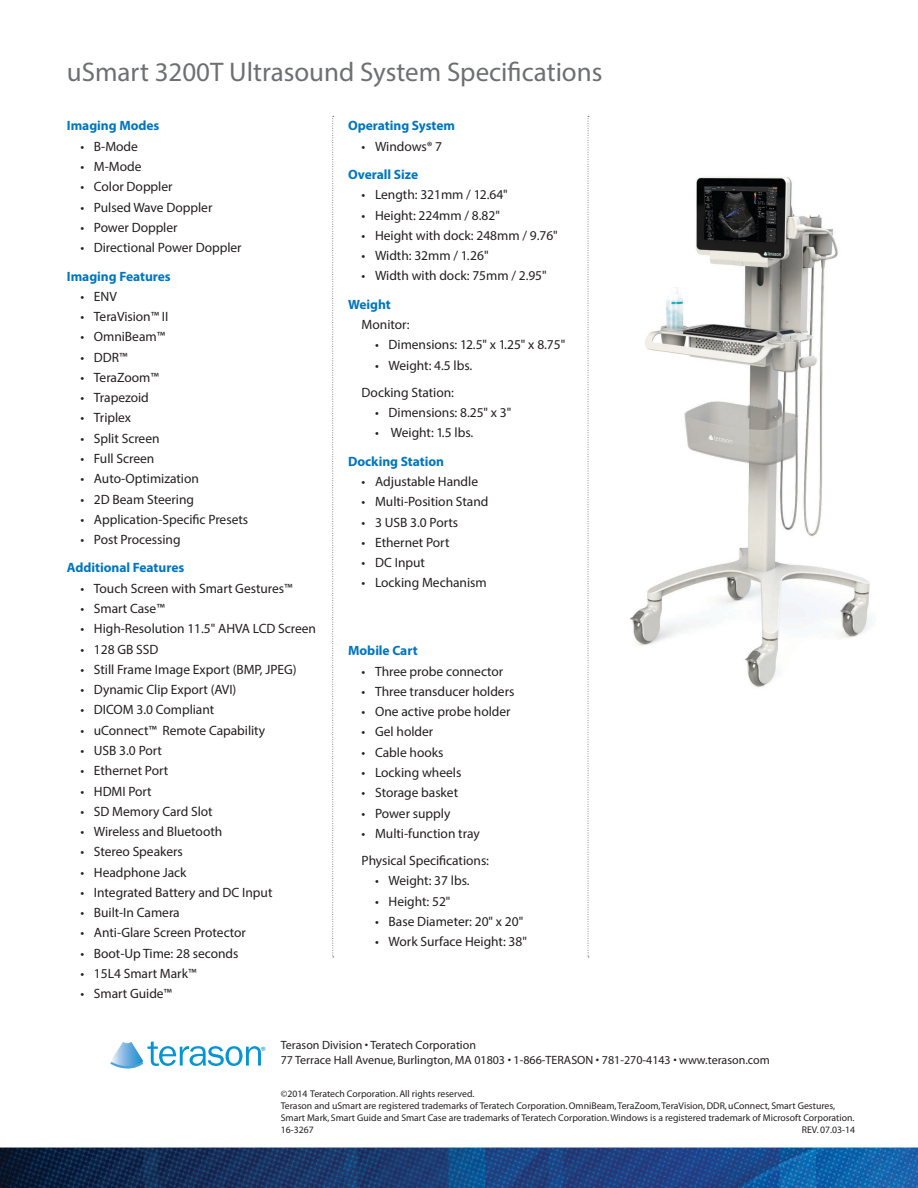
<style>
.page{position:relative;width:918px;height:1188px;background:#fff}
.page>*{position:absolute;margin:0;border:0;box-sizing:border-box;transform-origin:0 0}
.t1{font:27px "Myriad Pro";color:#6d6f71}
.t2{font:13.5px/27.3px "Myriad Pro";letter-spacing:-.005em;color:#231f20}
.t3{font:700 13.5px "Myriad Pro";letter-spacing:-.005em;color:#0076c0}
.t4{font:12px/14.4px "Myriad";color:#231f20}
.t5{font:12px "Myriad Pro";color:#0695d3}
.t6{font:12px "Myriad Pro";color:#fff}
.t7{font:9.75px/12px "Myriad";color:#231f20}
</style>
<div class="page">
<img style="left:630px;top:176px;width:240px;height:512px">
<svg style="left:332px;top:116px;width:2px;height:842px"></svg>
<svg style="left:588px;top:116px;width:1px;height:842px"></svg>
<img style="left:0;top:1148px;width:918px;height:40px">
<svg style="left:110px;top:1042px;width:151px;height:27px"></svg>
<h1 class="t1" style="left:67px;top:55px;width:537px">uSmart 3200T Ultrasound System Specifications</h1>
<p class="t3" style="left:67px;top:117px;width:94px">Imaging Modes</p>
<p class="t2" style="left:80px;top:132px;width:59px">• B-Mode</p>
<p class="t2" style="left:80px;top:153px;width:63px">• M-Mode</p>
<p class="t2" style="left:80px;top:173px;width:94px">• Color Doppler</p>
<p class="t2" style="left:80px;top:193px;width:134px">• Pulsed Wave Doppler</p>
<p class="t2" style="left:80px;top:213px;width:99px">• Power Doppler</p>
<p class="t2" style="left:80px;top:234px;width:163px">• Directional Power Doppler</p>
<p class="t3" style="left:67px;top:267px;width:105px">Imaging Features</p>
<p class="t2" style="left:80px;top:282px;width:38px">• ENV</p>
<p class="t2" style="left:80px;top:303px;width:89px">• TeraVision™ II</p>
<p class="t2" style="left:80px;top:323px;width:86px">• OmniBeam™</p>
<p class="t2" style="left:80px;top:343px;width:48px">• DDR™</p>
<p class="t2" style="left:80px;top:364px;width:80px">• TeraZoom™</p>
<p class="t2" style="left:80px;top:384px;width:70px">• Trapezoid</p>
<p class="t2" style="left:80px;top:404px;width:52px">• Triplex</p>
<p class="t2" style="left:80px;top:424px;width:81px">• Split Screen</p>
<p class="t2" style="left:80px;top:445px;width:75px">• Full Screen</p>
<p class="t2" style="left:80px;top:465px;width:120px">• Auto-Optimization</p>
<p class="t2" style="left:80px;top:485px;width:115px">• 2D Beam Steering</p>
<p class="t2" style="left:80px;top:505px;width:169px">• Application-Specific Presets</p>
<p class="t2" style="left:80px;top:526px;width:102px">• Post Processing</p>
<p class="t3" style="left:67px;top:559px;width:119px">Additional Features</p>
<p class="t2" style="left:80px;top:574px;width:214px">• Touch Screen with Smart Gestures™</p>
<p class="t2" style="left:80px;top:595px;width:86px">• Smart Case™</p>
<p class="t2" style="left:80px;top:615px;width:237px">• High-Resolution 11.5" AHVA LCD Screen</p>
<p class="t2" style="left:80px;top:635px;width:79px">• 128 GB SSD</p>
<p class="t2" style="left:80px;top:655px;width:218px">• Still Frame Image Export (BMP, JPEG)</p>
<p class="t2" style="left:80px;top:676px;width:157px">• Dynamic Clip Export (AVI)</p>
<p class="t2" style="left:80px;top:696px;width:135px">• DICOM 3.0 Compliant</p>
<p class="t2" style="left:80px;top:716px;width:186px">• uConnect™ Remote Capability</p>
<p class="t2" style="left:80px;top:737px;width:83px">• USB 3.0 Port</p>
<p class="t2" style="left:80px;top:757px;width:89px">• Ethernet Port</p>
<p class="t2" style="left:80px;top:777px;width:73px">• HDMI Port</p>
<p class="t2" style="left:80px;top:797px;width:134px">• SD Memory Card Slot</p>
<p class="t2" style="left:80px;top:818px;width:143px">• Wireless and Bluetooth</p>
<p class="t2" style="left:80px;top:838px;width:104px">• Stereo Speakers</p>
<p class="t2" style="left:80px;top:858px;width:108px">• Headphone Jack</p>
<p class="t2" style="left:80px;top:879px;width:194px">• Integrated Battery and DC Input</p>
<p class="t2" style="left:80px;top:899px;width:101px">• Built-In Camera</p>
<p class="t2" style="left:80px;top:919px;width:167px">• Anti-Glare Screen Protector</p>
<p class="t2" style="left:80px;top:939px;width:160px">• Boot-Up Time: 28 seconds</p>
<p class="t2" style="left:80px;top:960px;width:117px">• 15L4 Smart Mark™</p>
<p class="t2" style="left:80px;top:980px;width:93px">• Smart Guide™</p>
<p class="t3" style="left:348px;top:117px;width:108px">Operating System</p>
<p class="t2" style="left:362px;top:132px;width:82px">• Windows® 7</p>
<p class="t3" style="left:348px;top:166px;width:72px">Overall Size</p>
<p class="t2" style="left:362px;top:181px;width:148px">• Length: 321mm / 12.64"</p>
<p class="t2" style="left:362px;top:201px;width:140px">• Height: 224mm / 8.82"</p>
<p class="t2" style="left:362px;top:221px;width:198px">• Height with dock: 248mm / 9.76"</p>
<p class="t2" style="left:362px;top:242px;width:128px">• Width: 32mm / 1.26"</p>
<p class="t2" style="left:362px;top:262px;width:187px">• Width with dock: 75mm / 2.95"</p>
<p class="t3" style="left:348px;top:295px;width:44px">Weight</p>
<p class="t2" style="left:362px;top:311px;width:49px">Monitor:</p>
<p class="t2" style="left:375px;top:331px;width:192px">• Dimensions: 12.5" x 1.25" x 8.75"</p>
<p class="t2" style="left:362px;top:351px;width:112px;text-indent:14px">• Weight: 4.5 lbs.<br>Docking Station:</p>
<p class="t2" style="left:375px;top:399px;width:138px">• Dimensions: 8.25" x 3"</p>
<p class="t2" style="left:375px;top:419px;width:100px">• Weight: 1.5 lbs.</p>
<p class="t3" style="left:348px;top:452px;width:97px">Docking Station</p>
<p class="t2" style="left:362px;top:468px;width:118px">• Adjustable Handle</p>
<p class="t2" style="left:362px;top:488px;width:128px">• Multi-Position Stand</p>
<p class="t2" style="left:362px;top:508px;width:98px">• 3 USB 3.0 Ports</p>
<p class="t2" style="left:362px;top:529px;width:89px">• Ethernet Port</p>
<p class="t2" style="left:362px;top:549px;width:65px">• DC Input</p>
<p class="t2" style="left:362px;top:569px;width:127px">• Locking Mechanism</p>
<p class="t3" style="left:348px;top:642px;width:71px">Mobile Cart</p>
<p class="t2" style="left:362px;top:657px;width:143px">• Three probe connector</p>
<p class="t2" style="left:362px;top:677px;width:154px">• Three transducer holders</p>
<p class="t2" style="left:362px;top:698px;width:150px">• One active probe holder</p>
<p class="t2" style="left:362px;top:718px;width:73px">• Gel holder</p>
<p class="t2" style="left:362px;top:738px;width:83px">• Cable hooks</p>
<p class="t2" style="left:362px;top:759px;width:101px">• Locking wheels</p>
<p class="t2" style="left:362px;top:779px;width:98px">• Storage basket</p>
<p class="t2" style="left:362px;top:799px;width:90px">• Power supply</p>
<p class="t2" style="left:362px;top:819px;width:129px">• Multi-function tray<br>Physical Specifications:</p>
<p class="t2" style="left:375px;top:867px;width:96px">• Weight: 37 lbs.</p>
<p class="t2" style="left:375px;top:887px;width:77px">• Height: 52"</p>
<p class="t2" style="left:375px;top:908px;width:150px">• Base Diameter: 20" x 20"</p>
<p class="t2" style="left:375px;top:928px;width:153px">• Work Surface Height: 38"</p>
<p class="t4" style="left:281px;top:1039px;width:490px">Terason Division • Teratech Corporation<br>77 Terrace Hall Avenue, Burlington, MA 01803 • 1-866-TERASON • 781-270-4143 • www.terason.com</p>
<p class="t7" style="left:281px;top:1088px;width:575px">©2014 Teratech Corporation. All rights reserved.<br>Terason and uSmart are registered trademarks of Teratech Corporation. OmniBeam, TeraZoom, TeraVision, DDR, uConnect, Smart Gestures, Smart Mark, Smart Guide and Smart Case are trademarks of Teratech Corporation. Windows is a registered trademark of Microsoft Corporation.<br>16-3267</p>
<p class="t5" style="left:261px;top:1044px;width:7px">®</p>
<p class="t6" style="left:468px;top:1044px;width:7px">®</p>
<p class="t7" style="left:802px;top:1124px;width:55px">REV. 07.03-14</p>
</div>
